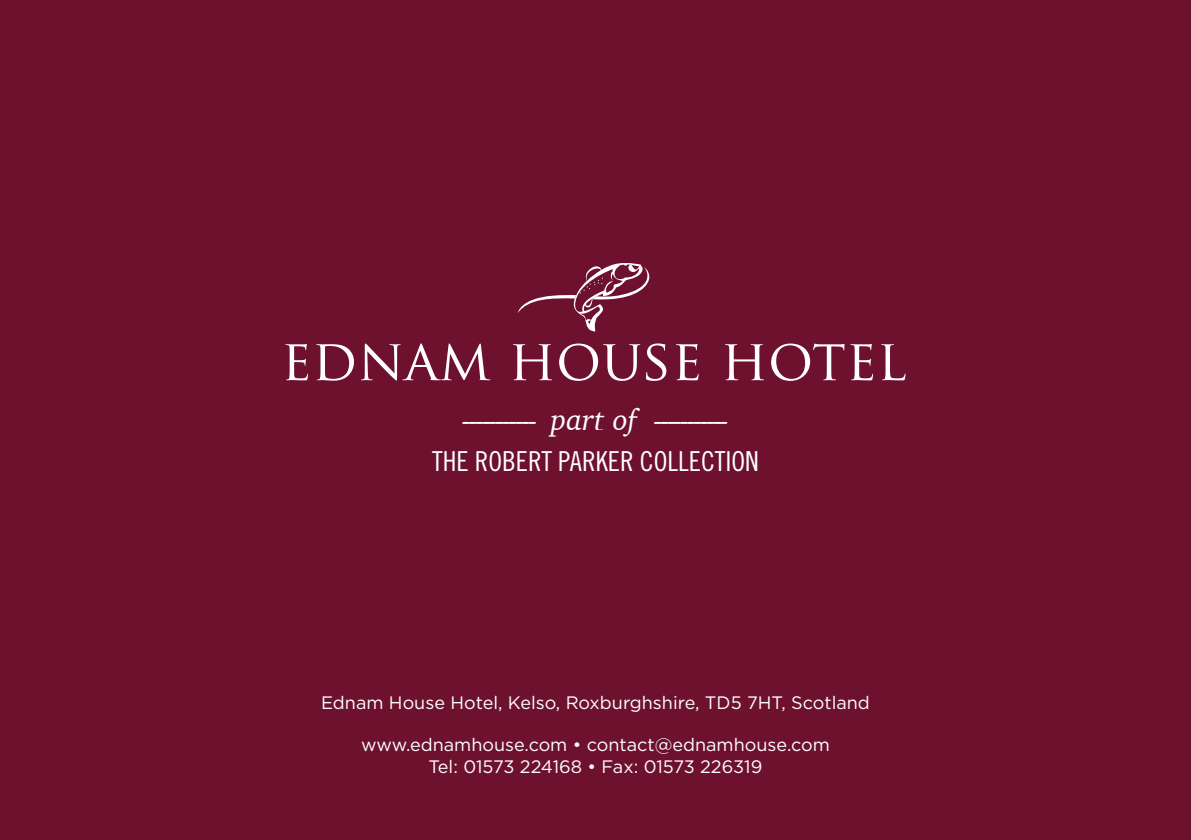
<style>
.page{position:relative;width:1191px;height:840px;background:#fff}
.page>*{position:absolute;margin:0;border:0;box-sizing:border-box;transform-origin:0 0}
.t1{font:italic 30.2px "Charter";color:#fff}
.t2{font:27.4px "Trade Gothic Cond Eighteen";color:#fff}
.t3{font:18px/22px "Gotham";color:#fff;text-align:center}
</style>
<div class="page">
<div style="left:0;top:0;width:1191px;height:839px;background:#6d112f"></div>
<svg style="left:518px;top:263px;width:132px;height:69px"></svg>
<svg style="left:285px;top:343px;width:23px;height:37px"></svg>
<svg style="left:316px;top:344px;width:38px;height:36px"></svg>
<svg style="left:361px;top:343px;width:129px;height:37px"></svg>
<svg style="left:513px;top:344px;width:39px;height:36px"></svg>
<svg style="left:559px;top:343px;width:81px;height:37px"></svg>
<svg style="left:646px;top:343px;width:20px;height:37px"></svg>
<svg style="left:676px;top:343px;width:22px;height:37px"></svg>
<svg style="left:725px;top:344px;width:39px;height:36px"></svg>
<svg style="left:771px;top:343px;width:73px;height:37px"></svg>
<svg style="left:850px;top:343px;width:23px;height:37px"></svg>
<svg style="left:881px;top:344px;width:24px;height:36px"></svg>
<h1 class="t1" style="left:462px;top:393px;width:269px">----------- part of -----------</h1>
<h2 class="t2" style="left:432px;top:444px;width:328px">THE ROBERT PARKER COLLECTION</h2>
<p class="t3" style="left:321px;top:690px;width:550px">Ednam House Hotel, Kelso, Roxburghshire, TD5 7HT, Scotland</p>
<p class="t3" style="left:361px;top:732px;width:470px">www.ednamhouse.com • contact@ednamhouse.com<br>Tel: 01573 224168 • Fax: 01573 226319</p>
</div>
